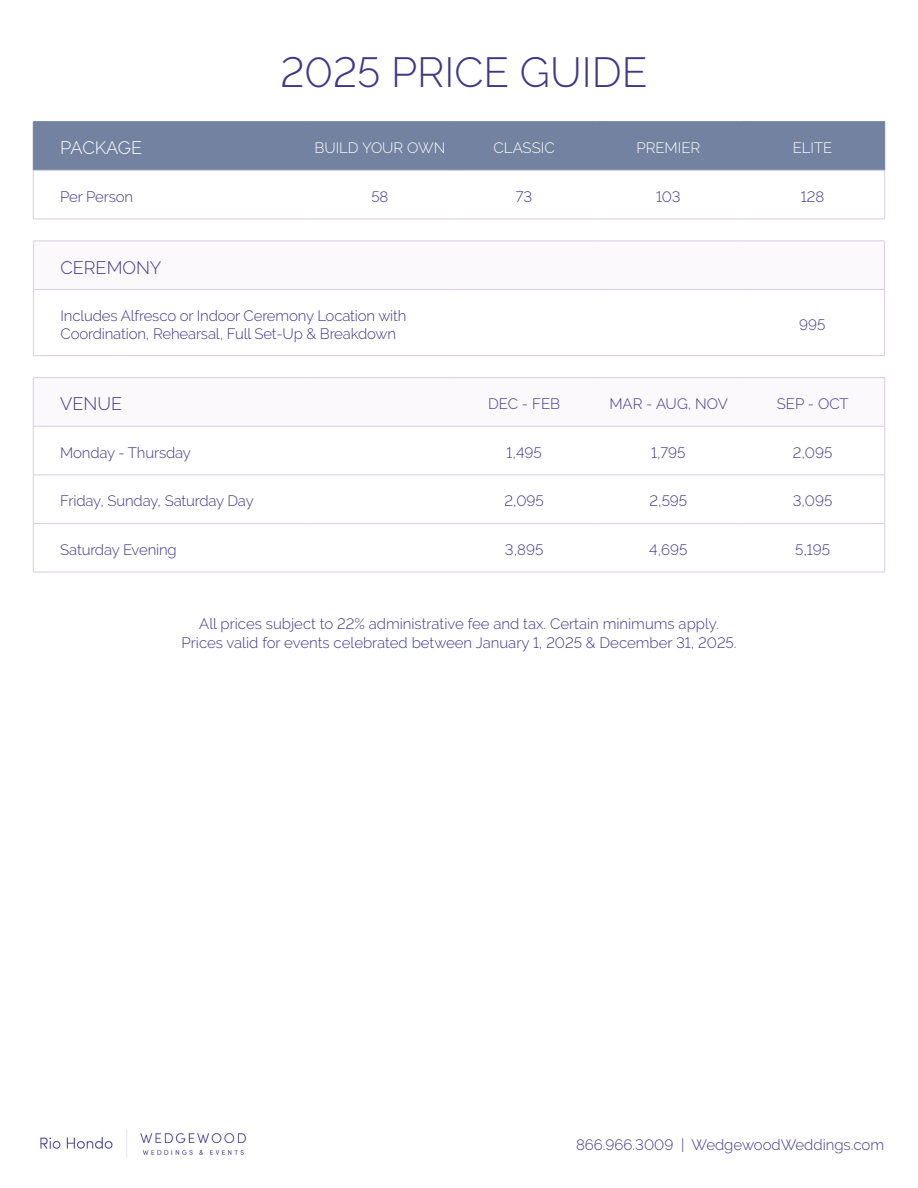
<style>
.page{position:relative;width:918px;height:1188px;background:#fff}
.page>*{position:absolute;margin:0;border:0;box-sizing:border-box;transform-origin:0 0}
.t1{font:300 42px "Raleway";color:#403786}
.t2{font:300 18px "Raleway";color:#403786}
.t3{font:300 18px "Raleway";letter-spacing:-.025em;color:#fff}
.t4{font:300 15px/18px "Raleway";letter-spacing:-.005em;color:#403786}
.t5{font:300 15px "Raleway";color:#fff}
</style>
<div class="page">
<svg style="left:33px;top:218px;width:852px;height:354px"></svg>
<div style="left:34px;top:122px;width:850px;height:48px;background:#7282a0"></div>
<hr style="left:33px;top:170px;width:275px;height:1px;background:#d8cce4">
<hr style="left:308px;top:170px;width:144px;height:1px;background:#d8cce4">
<hr style="left:452px;top:170px;width:144px;height:1px;background:#d8cce4">
<hr style="left:596px;top:170px;width:144px;height:1px;background:#d8cce4">
<hr style="left:740px;top:170px;width:145px;height:1px;background:#d8cce4">
<hr style="left:33px;top:170px;width:1px;height:49px;background:#d8cce4">
<hr style="left:884px;top:170px;width:1px;height:49px;background:#d8cce4">
<hr style="left:33px;top:219px;width:275px;height:1px;background:#d8cce4">
<hr style="left:308px;top:219px;width:144px;height:1px;background:#d8cce4">
<hr style="left:452px;top:219px;width:144px;height:1px;background:#d8cce4">
<hr style="left:596px;top:219px;width:144px;height:1px;background:#d8cce4">
<hr style="left:740px;top:219px;width:145px;height:1px;background:#d8cce4">
<hr style="left:33px;top:121px;width:275px;height:1px;background:#7282a0">
<hr style="left:33px;top:122px;width:1px;height:48px;background:#7282a0">
<hr style="left:308px;top:121px;width:144px;height:1px;background:#7282a0">
<hr style="left:452px;top:121px;width:144px;height:1px;background:#7282a0">
<hr style="left:596px;top:121px;width:144px;height:1px;background:#7282a0">
<hr style="left:740px;top:121px;width:145px;height:1px;background:#7282a0">
<hr style="left:884px;top:122px;width:1px;height:48px;background:#7282a0">
<svg style="left:34px;top:242px;width:850px;height:47px"></svg>
<hr style="left:33px;top:289px;width:419px;height:1px;background:#d8cce4">
<hr style="left:452px;top:289px;width:144px;height:1px;background:#d8cce4">
<hr style="left:596px;top:289px;width:144px;height:1px;background:#d8cce4">
<hr style="left:740px;top:289px;width:145px;height:1px;background:#d8cce4">
<hr style="left:33px;top:241px;width:419px;height:1px;background:#d8cce4">
<hr style="left:33px;top:241px;width:1px;height:48px;background:#d8cce4">
<hr style="left:452px;top:241px;width:144px;height:1px;background:#d8cce4">
<hr style="left:596px;top:241px;width:144px;height:1px;background:#d8cce4">
<hr style="left:740px;top:241px;width:145px;height:1px;background:#d8cce4">
<hr style="left:884px;top:241px;width:1px;height:48px;background:#d8cce4">
<hr style="left:33px;top:290px;width:1px;height:65px;background:#d8cce4">
<hr style="left:884px;top:290px;width:1px;height:65px;background:#d8cce4">
<hr style="left:33px;top:355px;width:419px;height:1px;background:#d8cce4">
<hr style="left:452px;top:355px;width:144px;height:1px;background:#d8cce4">
<hr style="left:596px;top:355px;width:144px;height:1px;background:#d8cce4">
<hr style="left:740px;top:355px;width:145px;height:1px;background:#d8cce4">
<svg style="left:34px;top:378px;width:850px;height:48px"></svg>
<hr style="left:33px;top:426px;width:1px;height:49px;background:#d8cce4">
<hr style="left:884px;top:426px;width:1px;height:49px;background:#d8cce4">
<hr style="left:33px;top:475px;width:1px;height:48px;background:#d8cce4">
<hr style="left:884px;top:475px;width:1px;height:48px;background:#d8cce4">
<hr style="left:33px;top:524px;width:1px;height:48px;background:#d8cce4">
<hr style="left:884px;top:524px;width:1px;height:48px;background:#d8cce4">
<hr style="left:33px;top:572px;width:275px;height:1px;background:#d8cce4">
<hr style="left:33px;top:475px;width:275px;height:1px;background:#d8cce4">
<hr style="left:33px;top:523px;width:275px;height:1px;background:#d8cce4">
<hr style="left:308px;top:572px;width:144px;height:1px;background:#d8cce4">
<hr style="left:452px;top:572px;width:144px;height:1px;background:#d8cce4">
<hr style="left:596px;top:572px;width:144px;height:1px;background:#d8cce4">
<hr style="left:740px;top:572px;width:145px;height:1px;background:#d8cce4">
<hr style="left:33px;top:377px;width:275px;height:1px;background:#d8cce4">
<hr style="left:33px;top:378px;width:1px;height:48px;background:#d8cce4">
<hr style="left:308px;top:377px;width:144px;height:1px;background:#d8cce4">
<hr style="left:452px;top:377px;width:144px;height:1px;background:#d8cce4">
<hr style="left:596px;top:377px;width:144px;height:1px;background:#d8cce4">
<hr style="left:740px;top:377px;width:145px;height:1px;background:#d8cce4">
<hr style="left:884px;top:378px;width:1px;height:48px;background:#d8cce4">
<hr style="left:33px;top:426px;width:275px;height:1px;background:#d8cce4">
<hr style="left:308px;top:426px;width:144px;height:1px;background:#d8cce4">
<hr style="left:452px;top:426px;width:144px;height:1px;background:#d8cce4">
<hr style="left:596px;top:426px;width:144px;height:1px;background:#d8cce4">
<hr style="left:740px;top:426px;width:145px;height:1px;background:#d8cce4">
<hr style="left:308px;top:475px;width:144px;height:1px;background:#d8cce4">
<hr style="left:452px;top:475px;width:144px;height:1px;background:#d8cce4">
<hr style="left:596px;top:475px;width:144px;height:1px;background:#d8cce4">
<hr style="left:740px;top:475px;width:145px;height:1px;background:#d8cce4">
<hr style="left:308px;top:523px;width:144px;height:1px;background:#d8cce4">
<hr style="left:452px;top:523px;width:144px;height:1px;background:#d8cce4">
<hr style="left:596px;top:523px;width:144px;height:1px;background:#d8cce4">
<hr style="left:740px;top:523px;width:145px;height:1px;background:#d8cce4">
<img style="left:40px;top:1129px;width:206px;height:28px">
<h1 class="t1" style="left:280px;top:47px;width:368px">2025 PRICE GUIDE</h1>
<p class="t3" style="left:60px;top:138px;width:83px">PACKAGE</p>
<p class="t5" style="left:314px;top:139px;width:132px">BUILD YOUR OWN</p>
<p class="t5" style="left:494px;top:139px;width:63px">CLASSIC</p>
<p class="t5" style="left:636px;top:139px;width:65px">PREMIER</p>
<p class="t5" style="left:793px;top:139px;width:41px">ELITE</p>
<p class="t4" style="left:60px;top:187px;width:74px">Per Person</p>
<p class="t4" style="left:371px;top:187px;width:19px">58</p>
<p class="t4" style="left:516px;top:187px;width:18px">73</p>
<p class="t4" style="left:656px;top:187px;width:26px">103</p>
<p class="t4" style="left:801px;top:187px;width:25px">128</p>
<p class="t2" style="left:61px;top:257px;width:103px">CEREMONY</p>
<p class="t4" style="left:61px;top:306px;width:348px">Includes Alfresco or Indoor Ceremony Location with<br>Coordination, Rehearsal, Full Set-Up &amp; Breakdown</p>
<p class="t4" style="left:799px;top:315px;width:28px">995</p>
<p class="t2" style="left:60px;top:394px;width:63px">VENUE</p>
<p class="t4" style="left:488px;top:395px;width:74px">DEC - FEB</p>
<p class="t4" style="left:609px;top:395px;width:120px">MAR - AUG, NOV</p>
<p class="t4" style="left:777px;top:395px;width:73px">SEP - OCT</p>
<p class="t4" style="left:60px;top:443px;width:132px">Monday - Thursday</p>
<p class="t4" style="left:507px;top:443px;width:37px">1,495</p>
<p class="t4" style="left:651px;top:443px;width:36px">1,795</p>
<p class="t4" style="left:793px;top:443px;width:41px">2,095</p>
<p class="t4" style="left:60px;top:492px;width:195px">Friday, Sunday, Saturday Day</p>
<p class="t4" style="left:504px;top:492px;width:41px">2,095</p>
<p class="t4" style="left:649px;top:492px;width:39px">2,595</p>
<p class="t4" style="left:793px;top:492px;width:41px">3,095</p>
<p class="t4" style="left:60px;top:540px;width:118px">Saturday Evening</p>
<p class="t4" style="left:505px;top:540px;width:40px">3,895</p>
<p class="t4" style="left:649px;top:540px;width:40px">4,695</p>
<p class="t4" style="left:795px;top:540px;width:37px">5,195</p>
<p class="t4" style="left:181px;top:614px;width:557px;line-height:19.5px;text-align:center">All prices subject to 22% administrative fee and tax. Certain minimums apply.<br>Prices valid for events celebrated between January 1, 2025 &amp; December 31, 2025.</p>
<p class="t4" style="left:576px;top:1136px;width:310px">866.966.3009 | WedgewoodWeddings.com</p>
</div>
